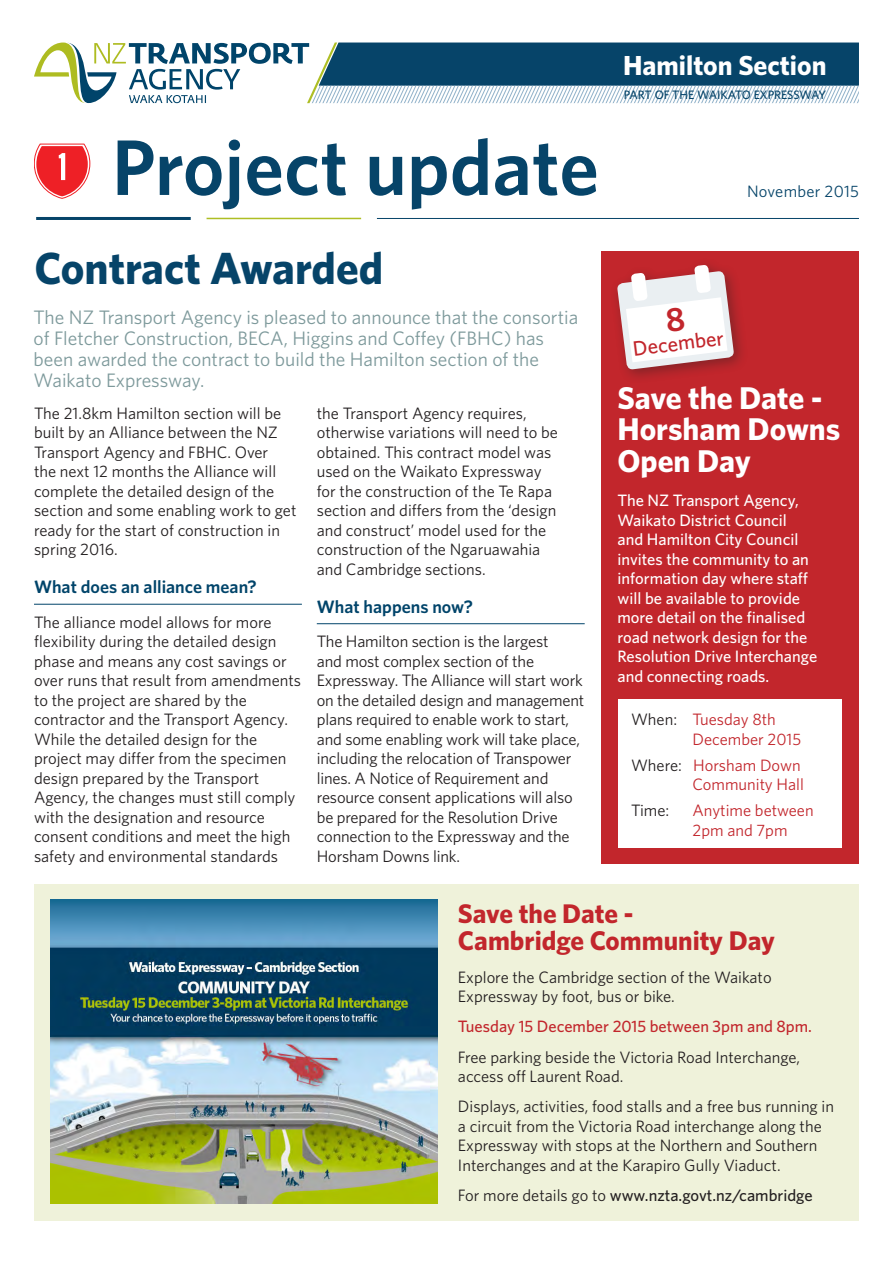
<style>
.page{position:relative;width:893px;height:1263px;background:#fff}
.page>*{position:absolute;margin:0;border:0;box-sizing:border-box;transform-origin:0 0}
.Project_Update{font:600 78.9px "Whitney";color:#064469}
.Heading{font:700 45px "Whitney";color:#064469}
.Heading-2{font:700 31.5px/31.5px "Whitney";color:#fff}
.t1{font:700 27.6px "Whitney";color:#fff}
.Heading-3{font:700 27px/27px "Whitney";color:#c2262c}
.Body{font:500 21px "Whitney";color:#c2262c}
.Heading_Intro_2{font:19.5px/21px "Whitney";color:#7d999b}
.Heading_2_with_Lin{font:600 18px "Whitney";color:#00446a}
.Body-2{font:16.5px/19.5px "Whitney";color:#231f20}
.Body-3{font:500 16.5px/19.5px "Whitney";color:#fff}
.Body-4{font:16.5px/19.5px "Whitney";color:#c2262c}
.Body-5{font:500 16.5px "Whitney";color:#231f20}
.Body-6{font:500 16.5px "Whitney";color:#c2262c}
.Issue___Date{font:16.5px "Whitney";letter-spacing:.015em;color:#064469}
.t2{font:500 12.15px "Whitney";color:#064469}
.s1{color:#231f20}
.s2{font-weight:400}
</style>
<div class="page">
<div style="left:34px;top:884px;width:825px;height:336px;background:#eff2da"></div>
<svg style="left:34px;top:42px;width:825px;height:62px"></svg>
<hr style="left:36px;top:217px;width:155px;height:3px;background:#064469">
<hr style="left:377px;top:218px;width:482px;height:1px;background:#064469">
<hr style="left:207px;top:218px;width:154px;height:1px;background:#aebe24">
<svg style="left:34px;top:144px;width:56px;height:55px"></svg>
<div style="left:602px;top:251px;width:257px;height:612px;background:#c2262c"></div>
<div style="left:618px;top:699px;width:224px;height:149px;background:#fff"></div>
<div style="left:610px;top:258px;width:139px;height:126px;background:#231f20;opacity:.4"></div>
<img style="left:51px;top:900px;width:387px;height:304px">
<hr style="left:34px;top:604px;width:268px;height:1px;background:#00446a">
<hr style="left:317px;top:623px;width:268px;height:1px;background:#00446a">
<svg style="left:617px;top:264px;width:117px;height:106px;background:#e7c7ca"></svg>
<p class="Project_Update" style="left:112px;top:115px;width:489px">Project update</p>
<p class="Heading" style="left:35px;top:238px;width:350px">Contract Awarded</p>
<p class="Heading_Intro_2" style="left:34px;top:306px;width:546px">The NZ Transport Agency is pleased to announce that the consortia of Fletcher Construction, BECA, Higgins and Coffey (FBHC) has been awarded the contract to build the Hamilton section of the Waikato Expressway.</p>
<p class="Body-2" style="left:34px;top:403px;width:264px">The 21.8km Hamilton section will be built by an Alliance between the NZ<br>Transport Agency and FBHC. Over<br>the next 12 months the Alliance will complete the detailed design of the section and some enabling work to get ready for the start of construction in spring 2016.</p>
<p class="Heading_2_with_Lin" style="left:34px;top:575px;width:224px">What does an alliance mean?</p>
<p class="Body-2" style="left:34px;top:612px;width:269px">The alliance model allows for more flexibility during the detailed design phase and means any cost savings or over runs that result from amendments to the project are shared by the contractor and the Transport Agency.<br>While the detailed design for the project may differ from the specimen design prepared by the Transport Agency, the changes must still comply with the designation and resource consent conditions and meet the high safety and environmental standards</p>
<p class="Body-2" style="left:317px;top:403px;width:243px">the Transport Agency requires, otherwise variations will need to be obtained. This contract model was used on the Waikato Expressway for the construction of the Te Rapa section and differs from the ‘design and construct’ model used for the construction of the Ngaruawahia and Cambridge sections.</p>
<p class="Heading_2_with_Lin" style="left:317px;top:594px;width:158px">What happens now?</p>
<p class="Body-2" style="left:317px;top:631px;width:269px">The Hamilton section is the largest<br>and most complex section of the Expressway. The Alliance will start work on the detailed design and management plans required to enable work to start, and some enabling work will take place, including the relocation of Transpower lines. A Notice of Requirement and resource consent applications will also be prepared for the Resolution Drive connection to the Expressway and the Horsham Downs link.</p>
<p class="t1" style="left:623px;top:47px;width:205px">Hamilton Section</p>
<p class="t2" style="left:624px;top:87px;width:204px">PART OF THE WAIKATO EXPRESSWAY</p>
<p class="Issue___Date" style="left:747px;top:180px;width:113px">November 2015</p>
<p class="Body" style="left:631px;top:335px;width:93px;rotate:-7deg">December</p>
<p class="Heading-2" style="left:617px;top:381px;width:224px">Save the Date -<br>Horsham Downs<br>Open Day</p>
<p class="Body-3" style="left:617px;top:490px;width:201px">The NZ Transport Agency,<br>Waikato District Council<br>and Hamilton City Council invites the community to an information day where staff will be available to provide more detail on the finalised road network design for the<br>Resolution Drive Interchange and connecting roads.</p>
<p class="Body-4" style="left:692px;top:709px;width:110px;text-indent:-61px"><span class="s1">When:</span> Tuesday 8th<br>December 2015</p>
<p class="Body-4" style="left:631px;top:755px;width:174px;text-align:right"><span class="s1">Where:</span> Horsham Down<br>Community Hall</p>
<p class="Body-2" style="left:631px;top:800px;width:40px">Time:</p>
<p class="Body-4" style="left:692px;top:800px;width:123px">Anytime between<br>2pm and 7pm</p>
<p class="Heading-3" style="left:458px;top:899px;width:318px">Save the Date -<br>Cambridge Community Day</p>
<p class="Body-2" style="left:458px;top:967px;width:315px">Explore the Cambridge section of the Waikato<br>Expressway by foot, bus or bike.</p>
<p class="Body-6" style="left:458px;top:1016px;width:355px">Tuesday 15 December 2015 between 3pm and 8pm.</p>
<p class="Body-2" style="left:458px;top:1046px;width:344px">Free parking beside the Victoria Road Interchange, access off Laurent Road.</p>
<p class="Body-2" style="left:458px;top:1096px;width:378px">Displays, activities, food stalls and a free bus running in a circuit from the Victoria Road interchange along the Expressway with stops at the Northern and Southern Interchanges and at the Karapiro Gully Viaduct.</p>
<p class="Body-5" style="left:458px;top:1184px;width:356px"><span class="s2">For more details go to</span> www.nzta.govt.nz/cambridge</p>
</div>
